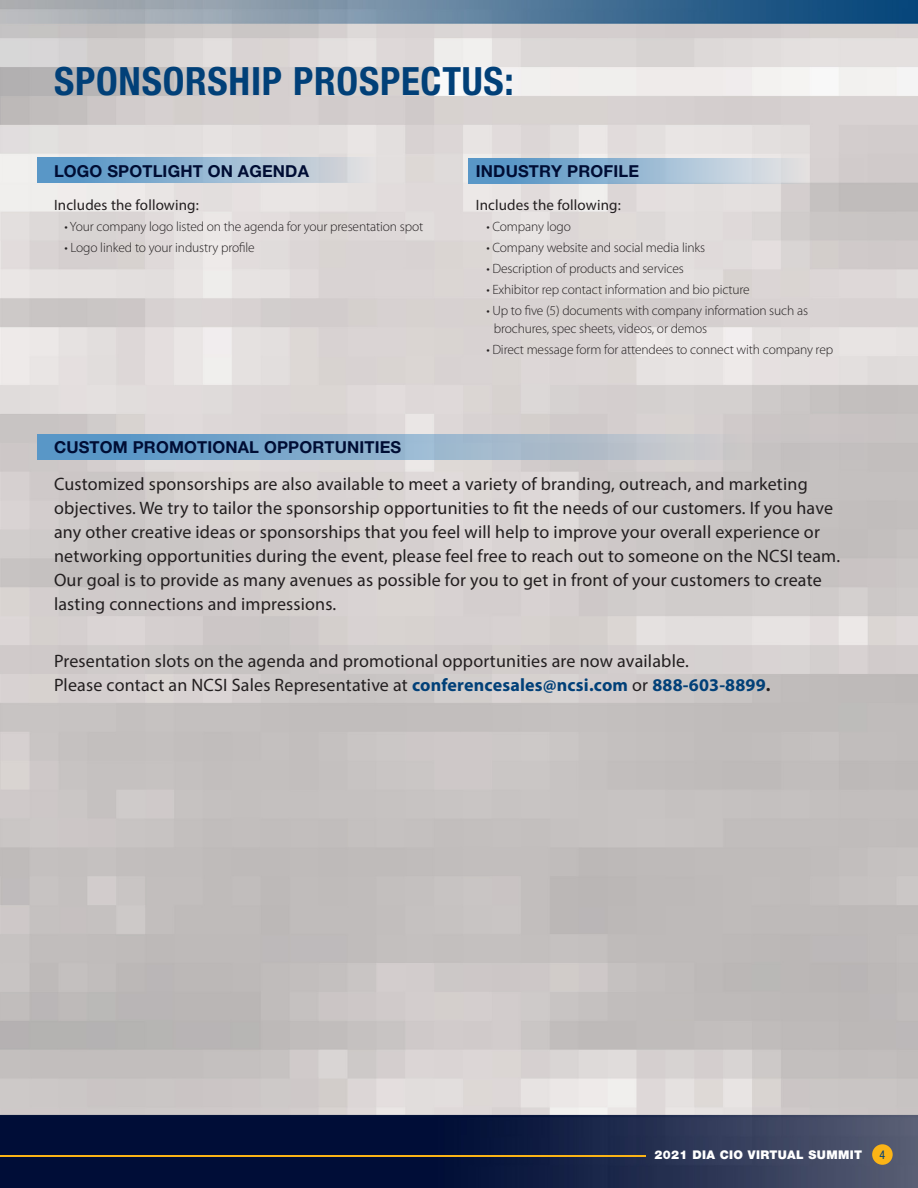
<style>
.page{position:relative;width:918px;height:1188px;background:#fff}
.page>*{position:absolute;margin:0;border:0;box-sizing:border-box;transform-origin:0 0}
.t1{font:700 condensed 39px "Helvetica Neue";letter-spacing:.02em;color:#014078}
.t2{font:18px/24px "Myriad Pro";letter-spacing:.01em;color:#231f20}
.t3{font:700 16.5px "Helvetica Neue";letter-spacing:.01em;color:#000d34}
.t4{font:15px "Myriad Pro";letter-spacing:.01em;color:#231f20}
.t5{font:300 13.5px/18px "Myriad Pro";letter-spacing:-.01em;color:#231f20}
.t6{font:900 12px "Helvetica Neue";letter-spacing:.03em;color:#fff}
.t7{font:condensed 12px "Helvetica Neue";color:#014078}
.s1{font-weight:700;color:#014078}
.s2{font-weight:700}
</style>
<div class="page">
<img style="left:0;top:0;width:918px;height:1188px">
<hr style="left:0;top:1155px;width:645px;height:1px;background:#fbb416">
<div style="left:872px;top:1144px;width:21px;height:21px;background:#fbb416;border-radius:50%"></div>
<svg style="left:38px;top:157px;width:395px;height:25px;background:#a0bcd2"></svg>
<svg style="left:38px;top:434px;width:826px;height:25px;background:#97b2c9"></svg>
<svg style="left:469px;top:159px;width:395px;height:25px;background:#a0bcd3"></svg>
<p class="t1" style="left:54px;top:58px;width:462px">SPONSORSHIP PROSPECTUS:</p>
<p class="t3" style="left:54px;top:160px;width:256px">LOGO SPOTLIGHT ON AGENDA</p>
<p class="t4" style="left:54px;top:195px;width:146px">Includes the following:</p>
<p class="t5" style="left:65px;top:217px;width:360px">• Your company logo listed on the agenda for your presentation spot</p>
<p class="t5" style="left:65px;top:238px;width:192px">• Logo linked to your industry profile</p>
<p class="t3" style="left:476px;top:160px;width:165px">INDUSTRY PROFILE</p>
<p class="t4" style="left:476px;top:195px;width:146px">Includes the following:</p>
<p class="t5" style="left:486px;top:217px;width:86px">• Company logo</p>
<p class="t5" style="left:486px;top:238px;width:220px">• Company website and social media links</p>
<p class="t5" style="left:486px;top:259px;width:199px">• Description of products and services</p>
<p class="t5" style="left:486px;top:280px;width:265px">• Exhibitor rep contact information and bio picture</p>
<p class="t5" style="left:494px;top:301px;width:316px;text-indent:-7px">• Up to five (5) documents with company information such as brochures, spec sheets, videos, or demos</p>
<p class="t5" style="left:486px;top:340px;width:348px">• Direct message form for attendees to connect with company rep</p>
<p class="t3" style="left:54px;top:437px;width:349px">CUSTOM PROMOTIONAL OPPORTUNITIES</p>
<p class="t2" style="left:54px;top:472px;width:788px">Customized sponsorships are also available to meet a variety of branding, outreach, and marketing objectives. We try to tailor the sponsorship opportunities to fit the needs of our customers. If you have any other creative ideas or sponsorships that you feel will help to improve your overall experience or networking opportunities during the event, please feel free to reach out to someone on the NCSI team.<br>Our goal is to provide as many avenues as possible for you to get in front of your customers to create lasting connections and impressions.</p>
<p class="t2" style="left:54px;top:649px;width:718px">Presentation slots on the agenda and promotional opportunities are now available.<br>Please contact an NCSI Sales Representative at <span class="s1">conferencesales@ncsi.com</span> or <span class="s1">888-603-8899</span><span class="s2">.</span></p>
<p class="t6" style="left:654px;top:1147px;width:209px">2021 DIA CIO VIRTUAL SUMMIT</p>
<p class="t7" style="left:879px;top:1147px;width:7px">4</p>
</div>
